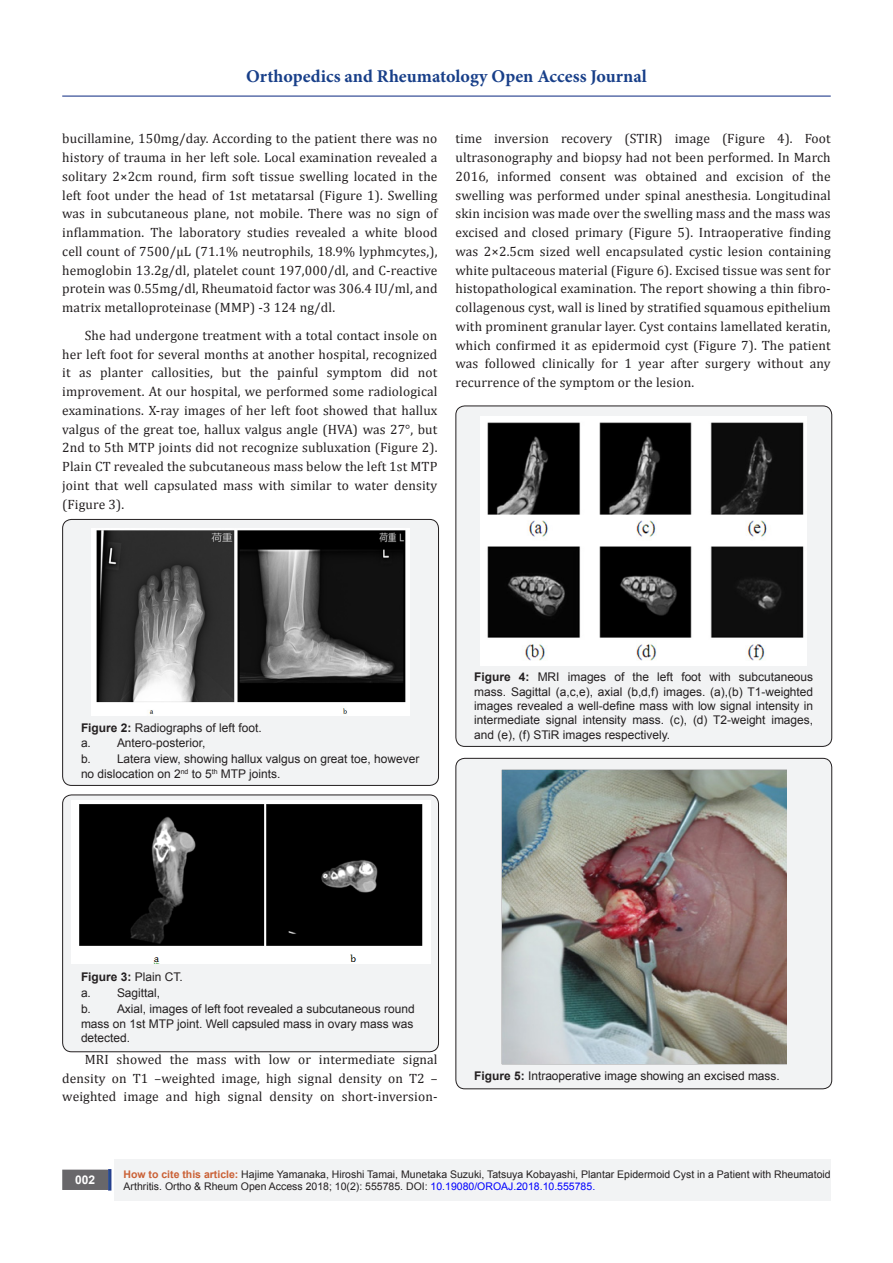
<style>
.page{position:relative;width:893px;height:1263px;background:#fff}
.page>*{position:absolute;margin:0;border:0;box-sizing:border-box;transform-origin:0 0}
.t1{font:700 18px "Minion Pro";color:#183f89}
.t2{font:13.5px/18.8px "Cambria";letter-spacing:.01em;color:#231f20;text-align:justify}
.t3{font:12px/14.4px "Arial";color:#231f20}
.t4{font:700 12px "Arial";color:#fff}
.t5{font:10.5px/12.6px "Arial";color:#231f20}
.s1{font-weight:700}
.s2{font-weight:700;color:#ca6035}
.s3{color:#00f}
</style>
<div class="page">
<div style="left:115px;top:1160px;width:716px;height:41px;background:#f2f3f4"></div>
<div style="left:63px;top:1170px;width:44px;height:19px;background:#68676a"></div>
<div style="left:62px;top:1169px;width:46px;height:21px;border:2px solid #68676a"></div>
<div style="left:108px;top:1169px;width:3px;height:21px;background:#1c6d90;border:2px solid #253f8e"></div>
<hr style="left:62px;top:96px;width:769px;height:1px;background:#253f8e">
<div style="left:63px;top:519px;width:375px;height:266px;background:#f2f3f4;border-radius:9px"></div>
<div style="left:62px;top:519px;width:377px;height:267px;border:1px solid #231f20;border-radius:9px"></div>
<img style="left:92px;top:528px;width:317px;height:188px">
<div style="left:63px;top:795px;width:375px;height:257px;background:#f2f3f4;border-radius:9px"></div>
<div style="left:62px;top:794px;width:377px;height:258px;border:1px solid #231f20;border-radius:9px"></div>
<img style="left:71px;top:800px;width:359px;height:164px">
<div style="left:456px;top:406px;width:376px;height:340px;background:#f2f3f4;border-radius:9px"></div>
<div style="left:455px;top:406px;width:377px;height:341px;border:1px solid #231f20;border-radius:9px"></div>
<img style="left:481px;top:416px;width:326px;height:249px">
<div style="left:456px;top:758px;width:376px;height:331px;background:#f2f3f4;border-radius:9px"></div>
<div style="left:455px;top:758px;width:377px;height:331px;border:1px solid #231f20;border-radius:9px"></div>
<img style="left:502px;top:770px;width:285px;height:294px">
<h1 class="t1" style="left:246px;top:63px;width:402px">Orthopedics and Rheumatology Open Access Journal</h1>
<p class="t2" style="left:62px;top:129px;width:377px">bucillamine, 150mg/day. According to the patient there was no history of trauma in her left sole. Local examination revealed a solitary 2×2cm round, firm soft tissue swelling located in the left foot under the head of 1st metatarsal (Figure 1). Swelling was in subcutaneous plane, not mobile. There was no sign of inflammation. The laboratory studies revealed a white blood cell count of 7500/μL (71.1% neutrophils, 18.9% lyphmcytes,), hemoglobin 13.2g/dl, platelet count 197,000/dl, and C-reactive protein was 0.55mg/dl, Rheumatoid factor was 306.4 IU/ml, and matrix metalloproteinase (MMP) -3 124 ng/dl.</p>
<p class="t2" style="left:62px;top:326px;width:377px;text-indent:22px">She had undergone treatment with a total contact insole on her left foot for several months at another hospital, recognized it as planter callosities, but the painful symptom did not improvement. At our hospital, we performed some radiological examinations. X-ray images of her left foot showed that hallux valgus of the great toe, hallux valgus angle (HVA) was 27°, but 2nd to 5th MTP joints did not recognize subluxation (Figure 2).<br>Plain CT revealed the subcutaneous mass below the left 1st MTP joint that well capsulated mass with similar to water density (Figure 3).</p>
<p class="t2" style="left:455px;top:129px;width:377px">time inversion recovery (STIR) image (Figure 4). Foot ultrasonography and biopsy had not been performed. In March 2016, informed consent was obtained and excision of the swelling was performed under spinal anesthesia. Longitudinal skin incision was made over the swelling mass and the mass was excised and closed primary (Figure 5). Intraoperative finding was 2×2.5cm sized well encapsulated cystic lesion containing white pultaceous material (Figure 6). Excised tissue was sent for histopathological examination. The report showing a thin fibro&shy;collagenous cyst, wall is lined by stratified squamous epithelium with prominent granular layer. Cyst contains lamellated keratin, which confirmed it as epidermoid cyst (Figure 7). The patient was followed clinically for 1 year after surgery without any recurrence of the symptom or the lesion.</p>
<p class="t3" style="left:81px;top:720px;width:340px;line-height:15.9px"><span class="s1">Figure 2:</span> Radiographs of left foot.<br>a. Antero-posterior,<br>b. Latera view, showing hallux valgus on great toe, however</p>
<p class="t3" style="left:81px;top:766px;width:201px">no dislocation on 2<sup>nd</sup> to 5<sup>th</sup> MTP joints.</p>
<p class="t3" style="left:474px;top:670px;width:340px;text-align:justify"><span class="s1">Figure 4:</span> MRI images of the left foot with subcutaneous mass. Sagittal (a,c,e), axial (b,d,f) images. (a),(b) T1-weighted images revealed a well-define mass with low signal intensity in intermediate signal intensity mass. (c), (d) T2-weight images, and (e), (f) STiR images respectively.</p>
<p class="t3" style="left:81px;top:969px;width:335px;line-height:15.9px"><span class="s1">Figure 3:</span> Plain CT.<br>a. Sagittal,<br>b. Axial, images of left foot revealed a subcutaneous round</p>
<p class="t3" style="left:81px;top:1016px;width:334px">mass on 1st MTP joint. Well capsuled mass in ovary mass was detected.</p>
<p class="t2" style="left:62px;top:1050px;width:377px;text-indent:22px">MRI showed the mass with low or intermediate signal density on T1 –weighted image, high signal density on T2 – weighted image and high signal density on short-inversion-</p>
<p class="t3" style="left:474px;top:1069px;width:307px"><span class="s1">Figure 5:</span> Intraoperative image showing an excised mass.</p>
<p class="t4" style="left:75px;top:1172px;width:22px">002</p>
<p class="t5" style="left:124px;top:1168px;width:709px"><span class="s2">How to cite this article:</span> Hajime Yamanaka, Hiroshi Tamai, Munetaka Suzuki, Tatsuya Kobayashi, Plantar Epidermoid Cyst in a Patient with Rheumatoid<br>Arthritis. Ortho &amp; Rheum Open Access 2018; 10(2): 555785. DOI: <span class="s3">10.19080/OROAJ.2018.10.555785.</span></p>
</div>
